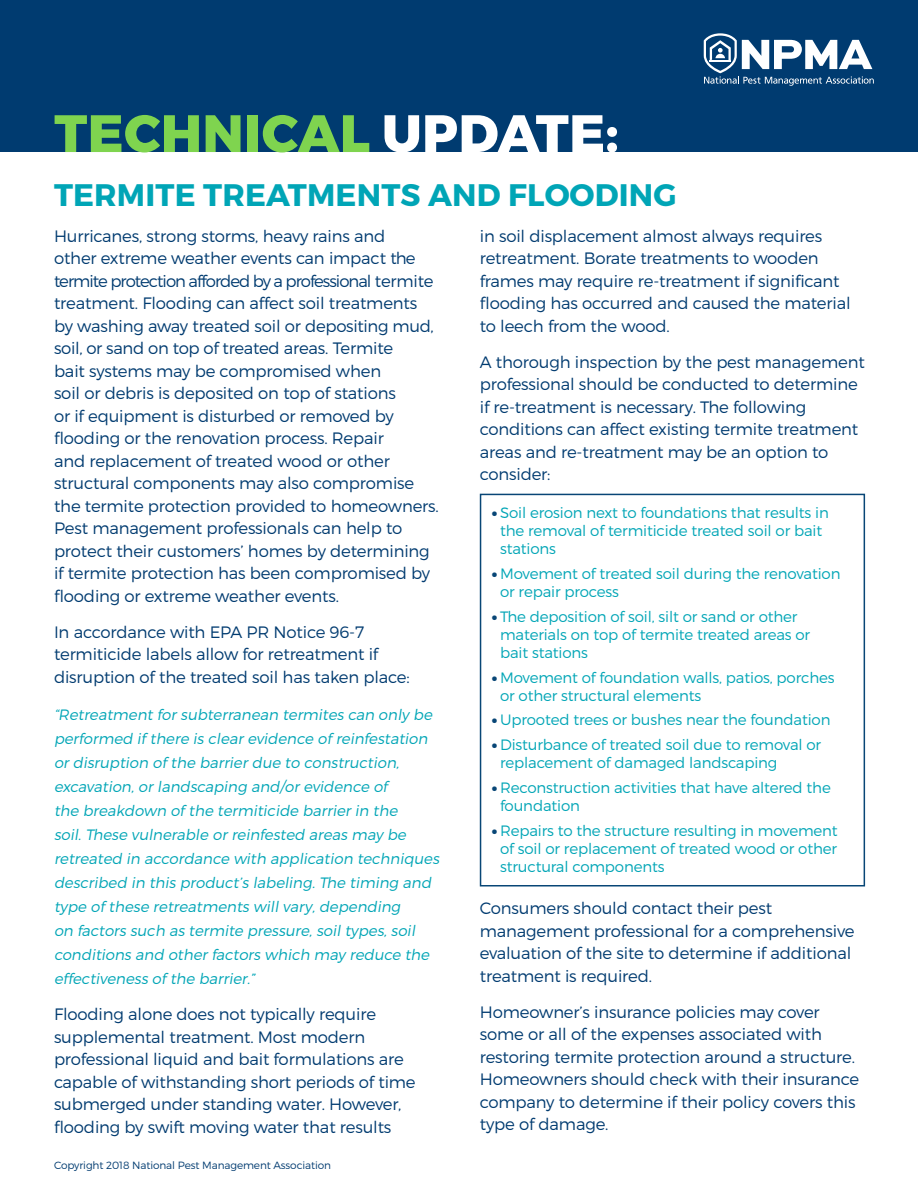
<style>
.page{position:relative;width:918px;height:1188px;background:#fff}
.page>*{position:absolute;margin:0;border:0;box-sizing:border-box;transform-origin:0 0}
.t1{font:800 52.5px "Montserrat";letter-spacing:.01em;color:#7fd44f}
.t2{font:700 31.2px "Montserrat";letter-spacing:.005em;color:#00a5b6}
.t3{font:300 16.5px/22.5px "Montserrat";letter-spacing:-.01em;color:#003b70}
.t4{font:300 15px/18px "Montserrat";letter-spacing:-.01em;color:#00a5b6}
.t5{font:italic 300 15px/24px "Montserrat";letter-spacing:-.01em;color:#00a5b6}
.t6{font:300 10.5px "Montserrat";letter-spacing:-.01em;color:#003b70}
.s1{color:#fff}
.s2{font-weight:900;color:#084676}
</style>
<div class="page">
<div style="left:0;top:0;width:918px;height:152px;background:#003b70"></div>
<svg style="left:704px;top:33px;width:170px;height:53px"></svg>
<div style="left:480px;top:494px;width:385px;height:392px;border:2px solid #084676"></div>
<p class="t1" style="left:54px;top:101px;width:566px">TECHNICAL <span class="s1">UPDATE:</span></p>
<p class="t2" style="left:54px;top:176px;width:624px">TERMITE TREATMENTS AND FLOODING</p>
<p class="t3" style="left:54px;top:224px;width:386px">Hurricanes, strong storms, heavy rains and<br>other extreme weather events can impact the termite protection afforded by a professional termite treatment. Flooding can affect soil treatments by washing away treated soil or depositing mud, soil, or sand on top of treated areas. Termite<br>bait systems may be compromised when<br>soil or debris is deposited on top of stations<br>or if equipment is disturbed or removed by flooding or the renovation process. Repair<br>and replacement of treated wood or other structural components may also compromise the termite protection provided to homeowners.<br>Pest management professionals can help to protect their customers’ homes by determining if termite protection has been compromised by flooding or extreme weather events.</p>
<p class="t3" style="left:54px;top:620px;width:357px">In accordance with EPA PR Notice 96-7 termiticide labels allow for retreatment if disruption of the treated soil has taken place:</p>
<p class="t5" style="left:54px;top:703px;width:390px">“Retreatment for subterranean termites can only be performed if there is clear evidence of reinfestation or disruption of the barrier due to construction, excavation, or landscaping and/or evidence of<br>the breakdown of the termiticide barrier in the<br>soil. These vulnerable or reinfested areas may be retreated in accordance with application techniques described in this product’s labeling. The timing and type of these retreatments will vary, depending<br>on factors such as termite pressure, soil types, soil conditions and other factors which may reduce the effectiveness of the barrier.”</p>
<p class="t3" style="left:54px;top:1003px;width:363px">Flooding alone does not typically require supplemental treatment. Most modern professional liquid and bait formulations are capable of withstanding short periods of time submerged under standing water. However, flooding by swift moving water that results</p>
<p class="t6" style="left:54px;top:1158px;width:279px">Copyright 2018 National Pest Management Association</p>
<p class="t3" style="left:480px;top:224px;width:372px">in soil displacement almost always requires retreatment. Borate treatments to wooden frames may require re-treatment if significant flooding has occurred and caused the material to leech from the wood.</p>
<p class="t3" style="left:480px;top:350px;width:386px">A thorough inspection by the pest management professional should be conducted to determine if re-treatment is necessary. The following conditions can affect existing termite treatment areas and re-treatment may be an option to consider:</p>
<p class="t4" style="left:500px;top:504px;width:330px;text-indent:-8px"><span class="s2">•</span> Soil erosion next to foundations that results in the removal of termiticide treated soil or bait stations</p>
<p class="t4" style="left:500px;top:565px;width:342px;text-indent:-8px"><span class="s2">•</span> Movement of treated soil during the renovation or repair process</p>
<p class="t4" style="left:500px;top:607px;width:312px;text-indent:-8px"><span class="s2">•</span> The deposition of soil, silt or sand or other materials on top of termite treated areas or bait stations</p>
<p class="t4" style="left:500px;top:668px;width:336px;text-indent:-8px"><span class="s2">•</span> Movement of foundation walls, patios, porches or other structural elements</p>
<p class="t4" style="left:492px;top:711px;width:340px"><span class="s2">•</span> Uprooted trees or bushes near the foundation</p>
<p class="t4" style="left:500px;top:736px;width:323px;text-indent:-8px"><span class="s2">•</span> Disturbance of treated soil due to removal or replacement of damaged landscaping</p>
<p class="t4" style="left:500px;top:778px;width:332px;text-indent:-8px"><span class="s2">•</span> Reconstruction activities that have altered the foundation</p>
<p class="t4" style="left:500px;top:821px;width:339px;text-align:justify;text-indent:-8px"><span class="s2">•</span> Repairs to the structure resulting in movement of soil or replacement of treated wood or other structural components</p>
<p class="t3" style="left:480px;top:897px;width:376px">Consumers should contact their pest management professional for a comprehensive evaluation of the site to determine if additional treatment is required.</p>
<p class="t3" style="left:480px;top:1000px;width:381px">Homeowner’s insurance policies may cover some or all of the expenses associated with restoring termite protection around a structure.<br>Homeowners should check with their insurance company to determine if their policy covers this type of damage.</p>
</div>
